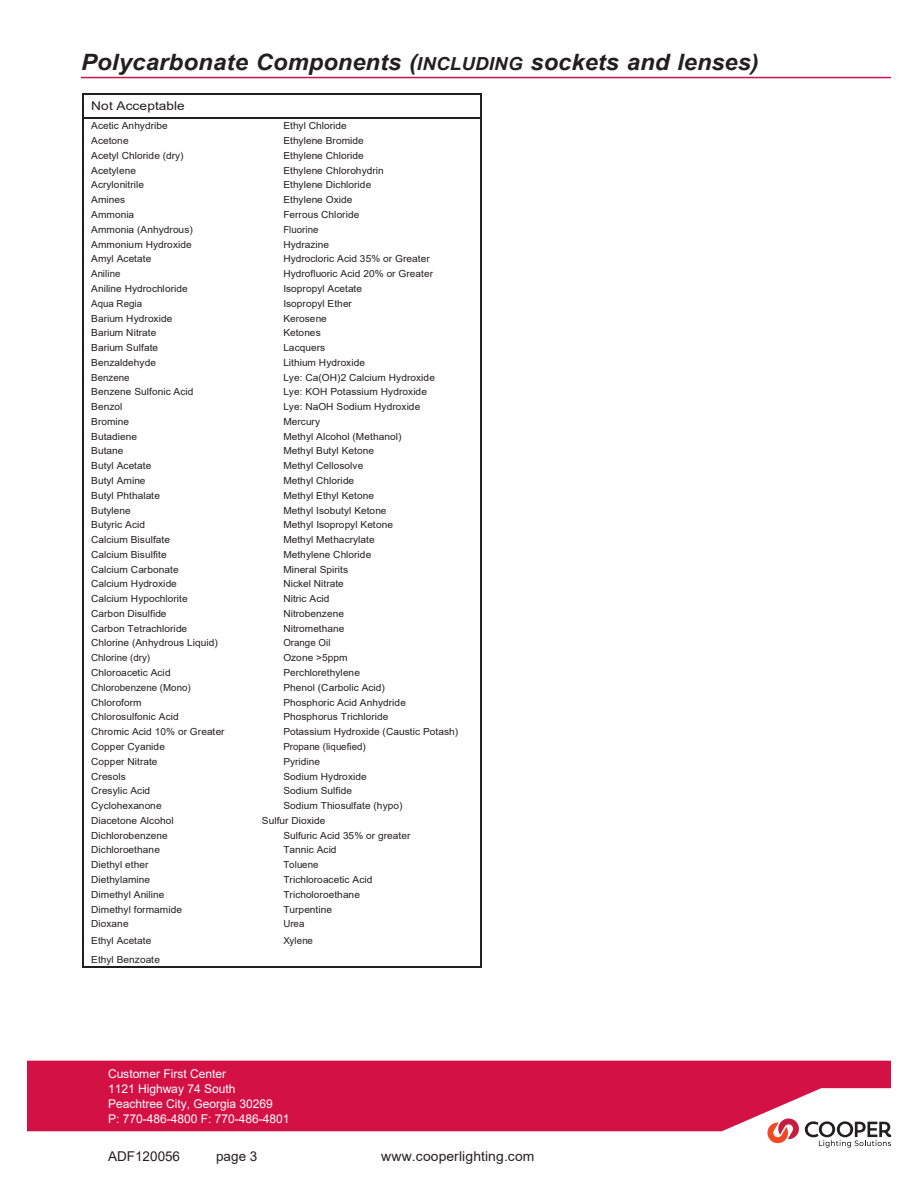
<style>
.page{position:relative;width:918px;height:1188px;background:#fff}
.page>*{position:absolute;margin:0;border:0;box-sizing:border-box;transform-origin:0 0}
.t1{font:italic 700 22.5px "Arial";letter-spacing:.005em;color:#231f20;scale:1.07 1}
.t2{font:13.5px "Arial";letter-spacing:.005em;color:#231f20}
.t3{font:12px/15px "Arial";letter-spacing:-.005em;color:#fff}
.t4{font:12px "Arial";letter-spacing:.01em;color:#231f20;scale:1.13 1}
.t5{font:9.75px "Arial";letter-spacing:.005em;color:#231f20;scale:1.04 1}
.t6{font:9.75px "Arial";letter-spacing:.005em;color:#231f20}
.s1{font-size:18px}
</style>
<div class="page">
<div style="left:27px;top:1061px;width:864px;height:70px;background:#d31145"></div>
<hr style="left:82px;top:93px;width:398px;height:1px;background:#231f20">
<hr style="left:480px;top:94px;width:2px;height:24px;background:#231f20">
<hr style="left:83px;top:118px;width:171px;height:1px;background:#231f20">
<hr style="left:255px;top:118px;width:225px;height:1px;background:#231f20">
<svg style="left:82px;top:94px;width:1px;height:873px"></svg>
<hr style="left:82px;top:967px;width:172px;height:1px;background:#231f20">
<hr style="left:254px;top:967px;width:226px;height:1px;background:#231f20">
<hr style="left:480px;top:118px;width:2px;height:850px;background:#231f20">
<hr style="left:81px;top:77px;width:810px;height:1px;background:#d31145">
<svg style="left:712px;top:1110px;width:180px;height:38px"></svg>
<h1 class="t1" style="left:81px;top:47px;width:635px">Polycarbonate Components (<span class="s1">INCLUDING</span> sockets and lenses)</h1>
<p class="t4" style="left:91px;top:98px;width:84px">Not Acceptable</p>
<p class="t5" style="left:91px;top:119px;width:75px">Acetic Anhydribe</p>
<p class="t5" style="left:283px;top:119px;width:63px">Ethyl Chloride</p>
<p class="t5" style="left:91px;top:134px;width:38px">Acetone</p>
<p class="t5" style="left:283px;top:134px;width:79px">Ethylene Bromide</p>
<p class="t5" style="left:91px;top:149px;width:90px">Acetyl Chloride (dry)</p>
<p class="t5" style="left:283px;top:149px;width:79px">Ethylene Chloride</p>
<p class="t5" style="left:91px;top:164px;width:45px">Acetylene</p>
<p class="t5" style="left:283px;top:164px;width:98px">Ethylene Chlorohydrin</p>
<p class="t5" style="left:91px;top:178px;width:52px">Acrylonitrile</p>
<p class="t5" style="left:283px;top:178px;width:86px">Ethylene Dichloride</p>
<p class="t5" style="left:91px;top:193px;width:34px">Amines</p>
<p class="t5" style="left:283px;top:193px;width:68px">Ethylene Oxide</p>
<p class="t5" style="left:91px;top:208px;width:43px">Ammonia</p>
<p class="t5" style="left:283px;top:208px;width:75px">Ferrous Chloride</p>
<p class="t5" style="left:91px;top:223px;width:99px">Ammonia (Anhydrous)</p>
<p class="t6" style="left:283px;top:223px;width:37px">Fluorine</p>
<p class="t5" style="left:91px;top:237px;width:98px">Ammonium Hydroxide</p>
<p class="t5" style="left:283px;top:237px;width:46px">Hydrazine</p>
<p class="t5" style="left:91px;top:252px;width:59px">Amyl Acetate</p>
<p class="t5" style="left:283px;top:252px;width:142px">Hydrocloric Acid 35% or Greater</p>
<p class="t6" style="left:91px;top:267px;width:31px">Aniline</p>
<p class="t5" style="left:283px;top:267px;width:146px">Hydrofluoric Acid 20% or Greater</p>
<p class="t5" style="left:91px;top:282px;width:94px">Aniline Hydrochloride</p>
<p class="t5" style="left:283px;top:282px;width:77px">Isopropyl Acetate</p>
<p class="t6" style="left:91px;top:296px;width:52px">Aqua Regia</p>
<p class="t5" style="left:283px;top:296px;width:67px">Isopropyl Ether</p>
<p class="t5" style="left:91px;top:311px;width:80px">Barium Hydroxide</p>
<p class="t5" style="left:283px;top:311px;width:43px">Kerosene</p>
<p class="t5" style="left:91px;top:326px;width:64px">Barium Nitrate</p>
<p class="t5" style="left:283px;top:326px;width:37px">Ketones</p>
<p class="t5" style="left:91px;top:341px;width:66px">Barium Sulfate</p>
<p class="t5" style="left:283px;top:341px;width:42px">Lacquers</p>
<p class="t5" style="left:91px;top:356px;width:64px">Benzaldehyde</p>
<p class="t5" style="left:283px;top:356px;width:80px">Lithium Hydroxide</p>
<p class="t6" style="left:91px;top:370px;width:40px">Benzene</p>
<p class="t5" style="left:283px;top:370px;width:147px">Lye: Ca(OH)2 Calcium Hydroxide</p>
<p class="t5" style="left:91px;top:385px;width:100px">Benzene Sulfonic Acid</p>
<p class="t5" style="left:283px;top:385px;width:140px">Lye: KOH Potassium Hydroxide</p>
<p class="t5" style="left:91px;top:400px;width:31px">Benzol</p>
<p class="t5" style="left:283px;top:400px;width:133px">Lye: NaOH Sodium Hydroxide</p>
<p class="t5" style="left:91px;top:415px;width:38px">Bromine</p>
<p class="t5" style="left:283px;top:415px;width:37px">Mercury</p>
<p class="t5" style="left:91px;top:429px;width:46px">Butadiene</p>
<p class="t5" style="left:283px;top:429px;width:115px">Methyl Alcohol (Methanol)</p>
<p class="t5" style="left:91px;top:444px;width:32px">Butane</p>
<p class="t5" style="left:283px;top:444px;width:89px">Methyl Butyl Ketone</p>
<p class="t5" style="left:91px;top:459px;width:59px">Butyl Acetate</p>
<p class="t5" style="left:283px;top:459px;width:78px">Methyl Cellosolve</p>
<p class="t5" style="left:91px;top:474px;width:54px">Butyl Amine</p>
<p class="t5" style="left:283px;top:474px;width:70px">Methyl Chloride</p>
<p class="t5" style="left:91px;top:489px;width:68px">Butyl Phthalate</p>
<p class="t5" style="left:283px;top:489px;width:89px">Methyl Ethyl Ketone</p>
<p class="t5" style="left:91px;top:503px;width:40px">Butylene</p>
<p class="t5" style="left:283px;top:503px;width:101px">Methyl Isobutyl Ketone</p>
<p class="t5" style="left:91px;top:518px;width:53px">Butyric Acid</p>
<p class="t5" style="left:283px;top:518px;width:107px">Methyl Isopropyl Ketone</p>
<p class="t5" style="left:91px;top:533px;width:77px">Calcium Bisulfate</p>
<p class="t5" style="left:283px;top:533px;width:89px">Methyl Methacrylate</p>
<p class="t5" style="left:91px;top:548px;width:74px">Calcium Bisulfite</p>
<p class="t5" style="left:283px;top:548px;width:86px">Methylene Chloride</p>
<p class="t5" style="left:91px;top:563px;width:86px">Calcium Carbonate</p>
<p class="t5" style="left:283px;top:563px;width:64px">Mineral Spirits</p>
<p class="t5" style="left:91px;top:577px;width:84px">Calcium Hydroxide</p>
<p class="t5" style="left:283px;top:577px;width:60px">Nickel Nitrate</p>
<p class="t5" style="left:91px;top:592px;width:94px">Calcium Hypochlorite</p>
<p class="t5" style="left:283px;top:592px;width:46px">Nitric Acid</p>
<p class="t5" style="left:91px;top:607px;width:74px">Carbon Disulfide</p>
<p class="t5" style="left:283px;top:607px;width:60px">Nitrobenzene</p>
<p class="t5" style="left:91px;top:622px;width:94px">Carbon Tetrachloride</p>
<p class="t5" style="left:283px;top:622px;width:60px">Nitromethane</p>
<p class="t5" style="left:91px;top:636px;width:123px">Chlorine (Anhydrous Liquid)</p>
<p class="t6" style="left:283px;top:636px;width:49px">Orange Oil</p>
<p class="t6" style="left:91px;top:651px;width:60px">Chlorine (dry)</p>
<p class="t5" style="left:283px;top:651px;width:63px">Ozone &gt;5ppm</p>
<p class="t5" style="left:91px;top:666px;width:78px">Chloroacetic Acid</p>
<p class="t5" style="left:283px;top:666px;width:75px">Perchlorethylene</p>
<p class="t6" style="left:91px;top:681px;width:101px">Chlorobenzene (Mono)</p>
<p class="t5" style="left:283px;top:681px;width:99px">Phenol (Carbolic Acid)</p>
<p class="t5" style="left:91px;top:696px;width:50px">Chloroform</p>
<p class="t5" style="left:283px;top:696px;width:119px">Phosphoric Acid Anhydride</p>
<p class="t5" style="left:91px;top:710px;width:86px">Chlorosulfonic Acid</p>
<p class="t5" style="left:283px;top:710px;width:103px">Phosphorus Trichloride</p>
<p class="t5" style="left:91px;top:725px;width:130px">Chromic Acid 10% or Greater</p>
<p class="t5" style="left:283px;top:725px;width:170px">Potassium Hydroxide (Caustic Potash)</p>
<p class="t5" style="left:91px;top:740px;width:72px">Copper Cyanide</p>
<p class="t6" style="left:283px;top:740px;width:84px">Propane (liquefied)</p>
<p class="t5" style="left:91px;top:755px;width:65px">Copper Nitrate</p>
<p class="t5" style="left:283px;top:755px;width:37px">Pyridine</p>
<p class="t5" style="left:91px;top:769px;width:35px">Cresols</p>
<p class="t5" style="left:283px;top:769px;width:82px">Sodium Hydroxide</p>
<p class="t5" style="left:91px;top:784px;width:58px">Cresylic Acid</p>
<p class="t5" style="left:283px;top:784px;width:68px">Sodium Sulfide</p>
<p class="t5" style="left:91px;top:799px;width:69px">Cyclohexanone</p>
<p class="t5" style="left:283px;top:799px;width:116px">Sodium Thiosulfate (hypo)</p>
<p class="t5" style="left:91px;top:814px;width:81px">Diacetone Alcohol</p>
<p class="t5" style="left:262px;top:814px;width:63px">Sulfur Dioxide</p>
<p class="t5" style="left:91px;top:828px;width:75px">Dichlorobenzene</p>
<p class="t5" style="left:283px;top:828px;width:124px">Sulfuric Acid 35% or greater</p>
<p class="t5" style="left:91px;top:843px;width:68px">Dichloroethane</p>
<p class="t5" style="left:283px;top:843px;width:53px">Tannic Acid</p>
<p class="t5" style="left:91px;top:858px;width:56px">Diethyl ether</p>
<p class="t6" style="left:283px;top:858px;width:37px">Toluene</p>
<p class="t5" style="left:91px;top:873px;width:58px">Diethylamine</p>
<p class="t5" style="left:283px;top:873px;width:87px">Trichloroacetic Acid</p>
<p class="t5" style="left:91px;top:888px;width:72px">Dimethyl Aniline</p>
<p class="t5" style="left:283px;top:888px;width:75px">Tricholoroethane</p>
<p class="t5" style="left:91px;top:902px;width:89px">Dimethyl formamide</p>
<p class="t5" style="left:283px;top:902px;width:48px">Turpentine</p>
<p class="t5" style="left:91px;top:917px;width:38px">Dioxane</p>
<p class="t6" style="left:283px;top:917px;width:23px">Urea</p>
<p class="t5" style="left:91px;top:934px;width:59px">Ethyl Acetate</p>
<p class="t6" style="left:283px;top:934px;width:31px">Xylene</p>
<p class="t5" style="left:91px;top:952px;width:68px">Ethyl Benzoate</p>
<p class="t3" style="left:108px;top:1066px;width:183px">Customer First Center<br>1121 Highway 74 South<br>Peachtree City, Georgia 30269<br>P: 770-486-4800 F: 770-486-4801</p>
<h2 class="t2" style="left:108px;top:1147px;width:74px">ADF120056</h2>
<h2 class="t2" style="left:216px;top:1147px;width:43px">page 3</h2>
<h2 class="t2" style="left:381px;top:1147px;width:155px">www.cooperlighting.com</h2>
</div>
